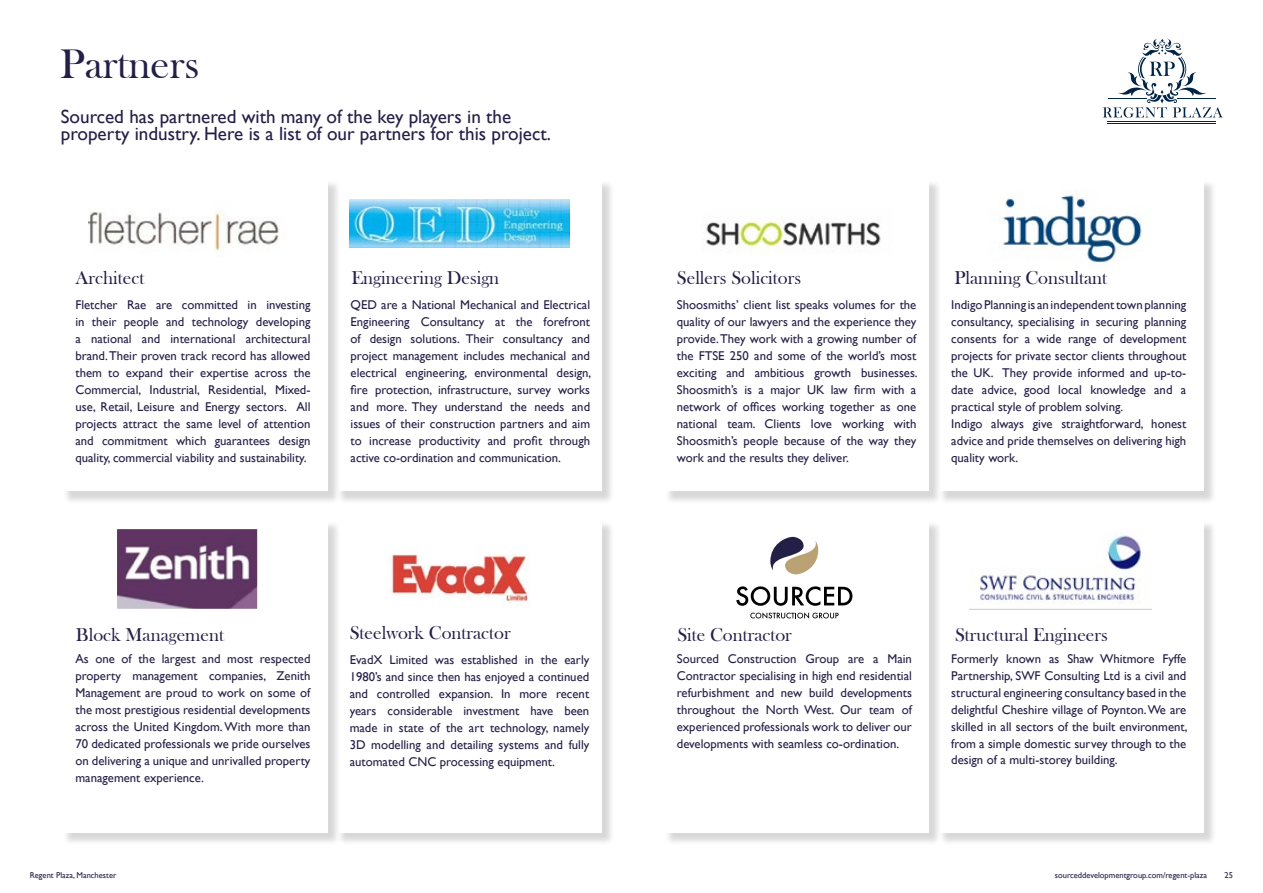
<style>
.page{position:relative;width:1263px;height:893px;background:#fff}
.page>*{position:absolute;margin:0;border:0;box-sizing:border-box;transform-origin:0 0}
.t1{font:42.45px "Bask Old Face";color:#241f47}
.t2{font:19.05px "Bask Old Face";color:#241f47}
.t3{font:19.05px/17px "Gill Sans";color:#241f47}
.t4{font:12.75px/17px "Gill Sans";color:#241f47;text-align:justify}
.t5{font:8.55px "Gill Sans";color:#241f47}
</style>
<div class="page">
<div style="left:62px;top:179px;width:279px;height:325px;background:#000;opacity:.75"></div>
<div style="left:61px;top:177px;width:267px;height:314px;background:#fff"></div>
<div style="left:62px;top:521px;width:279px;height:325px;background:#000;opacity:.75"></div>
<div style="left:61px;top:519px;width:267px;height:314px;background:#fff"></div>
<div style="left:337px;top:521px;width:278px;height:325px;background:#000;opacity:.75"></div>
<div style="left:335px;top:519px;width:267px;height:314px;background:#fff"></div>
<img style="left:117px;top:529px;width:140px;height:80px">
<img style="left:89px;top:211px;width:190px;height:40px">
<div style="left:664px;top:179px;width:278px;height:325px;background:#000;opacity:.75"></div>
<div style="left:662px;top:177px;width:267px;height:314px;background:#fff"></div>
<div style="left:664px;top:521px;width:278px;height:325px;background:#000;opacity:.75"></div>
<div style="left:662px;top:519px;width:267px;height:314px;background:#fff"></div>
<div style="left:938px;top:179px;width:279px;height:325px;background:#000;opacity:.75"></div>
<div style="left:937px;top:177px;width:266px;height:314px;background:#fff"></div>
<div style="left:938px;top:521px;width:279px;height:325px;background:#000;opacity:.75"></div>
<div style="left:937px;top:519px;width:266px;height:314px;background:#fff"></div>
<svg style="left:736px;top:586px;width:116px;height:20px"></svg>
<svg style="left:770px;top:537px;width:48px;height:37px"></svg>
<svg style="left:750px;top:612px;width:88px;height:7px"></svg>
<img style="left:978px;top:535px;width:163px;height:69px">
<img style="left:999px;top:193px;width:143px;height:70px">
<img style="left:706px;top:221px;width:175px;height:27px">
<hr style="left:1107px;top:122px;width:109px;height:1px;background:#002445">
<hr style="left:1107px;top:124px;width:109px;height:1px;background:#002445">
<svg style="left:1103px;top:38px;width:120px;height:80px"></svg>
<div style="left:337px;top:179px;width:278px;height:325px;background:#000;opacity:.75"></div>
<div style="left:335px;top:177px;width:267px;height:314px;background:#fff"></div>
<img style="left:385px;top:554px;width:144px;height:49px">
<img style="left:350px;top:199px;width:219px;height:48px">
<h1 class="t1" style="left:60px;top:41px;width:141px">Partners</h1>
<h2 class="t3" style="left:61px;top:109px;width:492px">Sourced has partnered with many of the key players in the property industry. Here is a list of our partners for this project.</h2>
<h2 class="t2" style="left:75px;top:268px;width:70px">Architect</h2>
<p class="t4" style="left:75px;top:297px;width:237px">Fletcher Rae are committed in investing in their people and technology developing a national and international architectural brand. Their proven track record has allowed them to expand their expertise across the Commercial, Industrial, Residential, Mixed&shy;use, Retail, Leisure and Energy sectors. All projects attract the same level of attention and commitment which guarantees design quality, commercial viability and sustainability.</p>
<h2 class="t2" style="left:351px;top:267px;width:149px">Engineering Design</h2>
<p class="t4" style="left:351px;top:297px;width:242px">QED are a National Mechanical and Electrical Engineering Consultancy at the forefront of design solutions. Their consultancy and project management includes mechanical and electrical engineering, environmental design, fire protection, infrastructure, survey works and more. They understand the needs and issues of their construction partners and aim to increase productivity and profit through active co-ordination and communication.</p>
<h2 class="t2" style="left:76px;top:624px;width:150px">Block Management</h2>
<p class="t4" style="left:75px;top:650px;width:237px">As one of the largest and most respected property management companies, Zenith Management are proud to work on some of the most prestigious residential developments across the United Kingdom. With more than 70 dedicated professionals we pride ourselves on delivering a unique and unrivalled property management experience.</p>
<h2 class="t2" style="left:350px;top:622px;width:163px">Steelwork Contractor</h2>
<p class="t4" style="left:350px;top:651px;width:241px">EvadX Limited was established in the early 1980’s and since then has enjoyed a continued and controlled expansion. In more recent years considerable investment have been made in state of the art technology, namely 3D modelling and detailing systems and fully automated CNC processing equipment.</p>
<h2 class="t2" style="left:677px;top:267px;width:126px">Sellers Solicitors</h2>
<p class="t4" style="left:677px;top:297px;width:242px">Shoosmiths’ client list speaks volumes for the quality of our lawyers and the experience they provide. They work with a growing number of the FTSE 250 and some of the world’s most exciting and ambitious growth businesses.<br>Shoosmith’s is a major UK law firm with a network of offices working together as one national team. Clients love working with Shoosmith’s people because of the way they work and the results they deliver.</p>
<h2 class="t2" style="left:954px;top:267px;width:154px">Planning Consultant</h2>
<p class="t4" style="left:951px;top:297px;width:237px;text-align:left">Indigo Planning is an independent town planning consultancy, specialising in securing planning consents for a wide range of development projects for private sector clients throughout the UK. They provide informed and up-to&shy;date advice, good local knowledge and a practical style of problem solving.<br>Indigo always give straightforward, honest advice and pride themselves on delivering high quality work.</p>
<h2 class="t2" style="left:677px;top:624px;width:116px">Site Contractor</h2>
<p class="t4" style="left:677px;top:650px;width:237px">Sourced Construction Group are a Main Contractor specialising in high end residential refurbishment and new build developments throughout the North West. Our team of experienced professionals work to deliver our developments with seamless co-ordination.</p>
<h2 class="t2" style="left:955px;top:624px;width:154px">Structural Engineers</h2>
<p class="t4" style="left:951px;top:650px;width:238px">Formerly known as Shaw Whitmore Fyffe Partnership, SWF Consulting Ltd is a civil and structural engineering consultancy based in the delightful Cheshire village of Poynton. We are skilled in all sectors of the built environment, from a simple domestic survey through to the design of a multi-storey building.</p>
<p class="t5" style="left:30px;top:870px;width:88px">Regent Plaza, Manchester</p>
<p class="t5" style="left:1055px;top:870px;width:154px">sourceddevelopmentgroup.com/regent-plaza</p>
<p class="t5" style="left:1224px;top:870px;width:10px">25</p>
</div>
